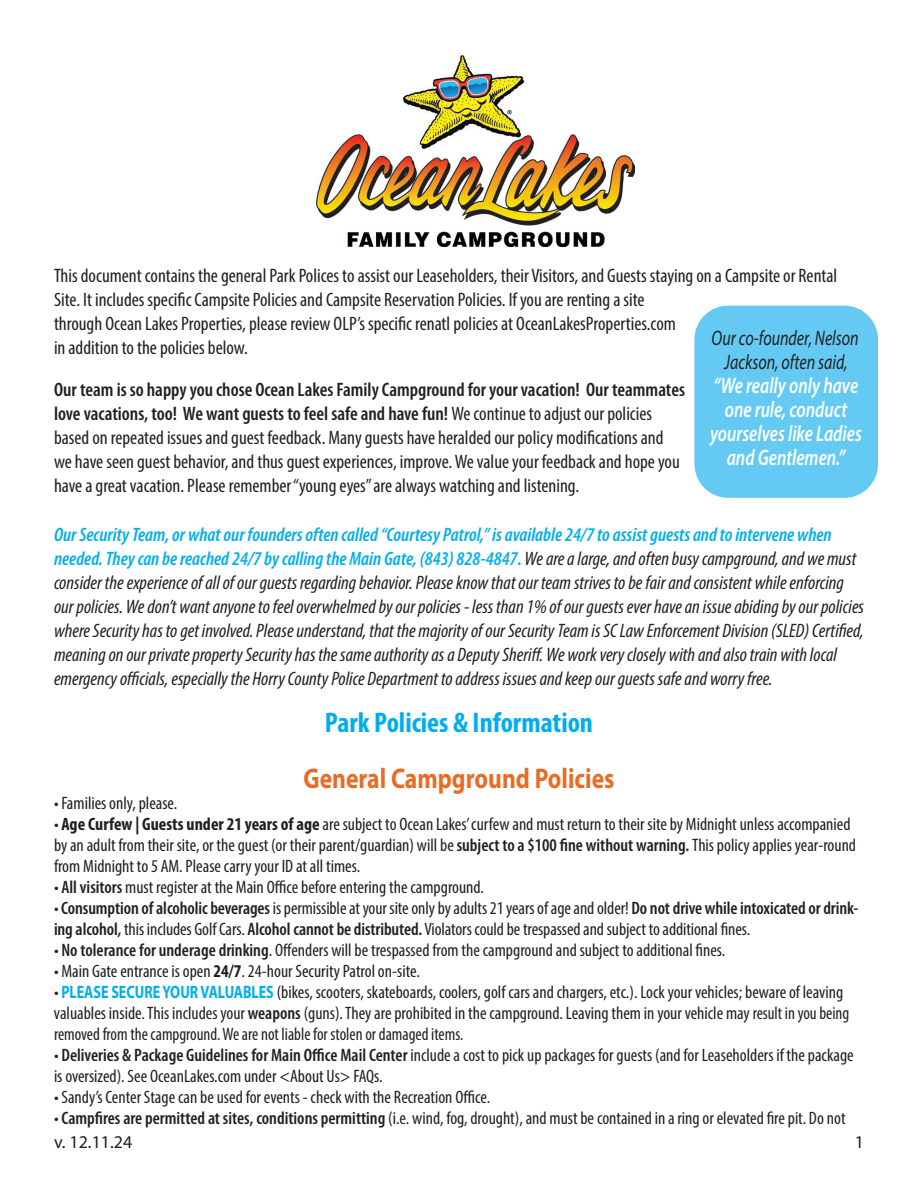
<style>
.page{position:relative;width:918px;height:1188px;background:#fff}
.page>*{position:absolute;margin:0;border:0;box-sizing:border-box;transform-origin:0 0}
.t1{font:700 28.5px "Myriad Pro";color:#e96c24;scale:.83 1}
.t2{font:700 condensed 28.5px "Myriad Pro";color:#00aeef}
.t3{font:italic 600 22.5px/24px "Myriad Pro";color:#fff;text-align:center;scale:.76 1}
.t4{font:italic 21px/24px "Myriad Pro";color:#231f20;text-align:center;scale:.76 1}
.t5{font:italic condensed 19.5px/24px "Myriad Pro";color:#231f20}
.t6{font:condensed 19.5px/24px "Myriad Pro";color:#231f20}
.t7{font:condensed 18px/21px "Myriad Pro";color:#231f20}
.t8{font:18px "Myriad Pro";color:#231f20}
.s1{font-weight:600}
.s2{font-weight:600;color:#00aeef}
.s3{font-weight:700}
.s4{font-weight:700;font-stretch:normal;color:#00aeef}
</style>
<div class="page">
<img style="left:316px;top:56px;width:318px;height:191px">
<div style="left:694px;top:306px;width:184px;height:192px;background:#64caf3;border-radius:34px"></div>
<p class="t6" style="left:54px;top:264px;width:785px">This document contains the general Park Polices to assist our Leaseholders, their Visitors, and Guests staying on a Campsite or Rental Site. It includes specific Campsite Policies and Campsite Reservation Policies. If you are renting a site<br>through Ocean Lakes Properties, please review OLP’s specific renatl policies at OceanLakesProperties.com<br>in addition to the policies below.</p>
<p class="t6" style="left:54px;top:378px;width:633px"><span class="s1">Our team is so happy you chose Ocean Lakes Family Campground for your vacation! Our teammates love vacations, too! We want guests to feel safe and have fun!</span> We continue to adjust our policies based on repeated issues and guest feedback. Many guests have heralded our policy modifications and we have seen guest behavior, and thus guest experiences, improve. We value your feedback and hope you have a great vacation. Please remember “young eyes” are always watching and listening.</p>
<p class="t5" style="left:54px;top:522px;width:812px"><span class="s2">Our Security Team, or what our founders often called “Courtesy Patrol,” is available 24/7 to assist guests and to intervene when needed. They can be reached 24/7 by calling the Main Gate, (843) 828-4847.</span> We are a large, and often busy campground, and we must consider the experience of all of our guests regarding behavior. Please know that our team strives to be fair and consistent while enforcing our policies. We don’t want anyone to feel overwhelmed by our policies - less than 1% of our guests ever have an issue abiding by our policies where Security has to get involved. Please understand, that the majority of our Security Team is SC Law Enforcement Division (SLED) Certified, meaning on our private property Security has the same authority as a Deputy Sheriff. We work very closely with and also train with local emergency officials, especially the Horry County Police Department to address issues and keep our guests safe and worry free.</p>
<h1 class="t2" style="left:325px;top:705px;width:270px">Park Policies &amp; Information</h1>
<h1 class="t1" style="left:303px;top:759px;width:376px">General Campground Policies</h1>
<p class="t7" style="left:54px;top:792px;width:125px">• Families only, please.</p>
<p class="t7" style="left:54px;top:813px;width:804px">• <span class="s3">Age Curfew | Guests under 21 years of age</span> are subject to Ocean Lakes’ curfew and must return to their site by Midnight unless accompanied by an adult from their site, or the guest (or their parent/guardian) will be <span class="s1">subject to a $100 fine without warning.</span> This policy applies year-round from Midnight to 5 AM. Please carry your ID at all times.</p>
<p class="t7" style="left:54px;top:876px;width:432px">• <span class="s1">All visitors</span> must register at the Main Office before entering the campground.</p>
<p class="t7" style="left:54px;top:897px;width:806px">• <span class="s1">Consumption of alcoholic beverages</span> is permissible at your site only by adults 21 years of age and older! <span class="s1">Do not drive while intoxicated or drink&shy;ing alcohol,</span> this includes Golf Cars. <span class="s1">Alcohol cannot be distributed.</span> Violators could be trespassed and subject to additional fines.</p>
<p class="t7" style="left:54px;top:939px;width:673px">• <span class="s1">No tolerance for underage drinking</span>. Offenders will be trespassed from the campground and subject to additional fines.</p>
<p class="t7" style="left:54px;top:960px;width:368px">• Main Gate entrance is open <span class="s3">24/7</span>. 24-hour Security Patrol on-site.</p>
<p class="t7" style="left:54px;top:981px;width:797px">• <span class="s4">PLEASE SECURE YOUR VALUABLES</span> (bikes, scooters, skateboards, coolers, golf cars and chargers, etc.). Lock your vehicles; beware of leaving valuables inside. This includes your <span class="s1">weapons</span> (guns). They are prohibited in the campground. Leaving them in your vehicle may result in you being removed from the campground. We are not liable for stolen or damaged items.</p>
<p class="t7" style="left:54px;top:1044px;width:801px">• <span class="s1">Deliveries &amp; Package Guidelines for Main Office Mail Center</span> include a cost to pick up packages for guests (and for Leaseholders if the package is oversized). See OceanLakes.com under &lt;About Us&gt; FAQs.</p>
<p class="t7" style="left:54px;top:1086px;width:438px">• Sandy’s Center Stage can be used for events - check with the Recreation Office.</p>
<p class="t7" style="left:54px;top:1107px;width:793px">• <span class="s1">Campfires are permitted at sites, conditions permitting</span> (i.e. wind, fog, drought), and must be contained in a ring or elevated fire pit. Do not</p>
<p class="t4" style="left:712px;top:326px;width:195px">Our co-founder, Nelson<br>Jackson, often said,</p>
<p class="t3" style="left:710px;top:373px;width:201px">“We really only have one rule, conduct yourselves like Ladies and Gentlemen.”</p>
<p class="t8" style="left:54px;top:1130px;width:80px">v. 12.11.24</p>
<p class="t8" style="left:855px;top:1130px;width:11px">1</p>
</div>
